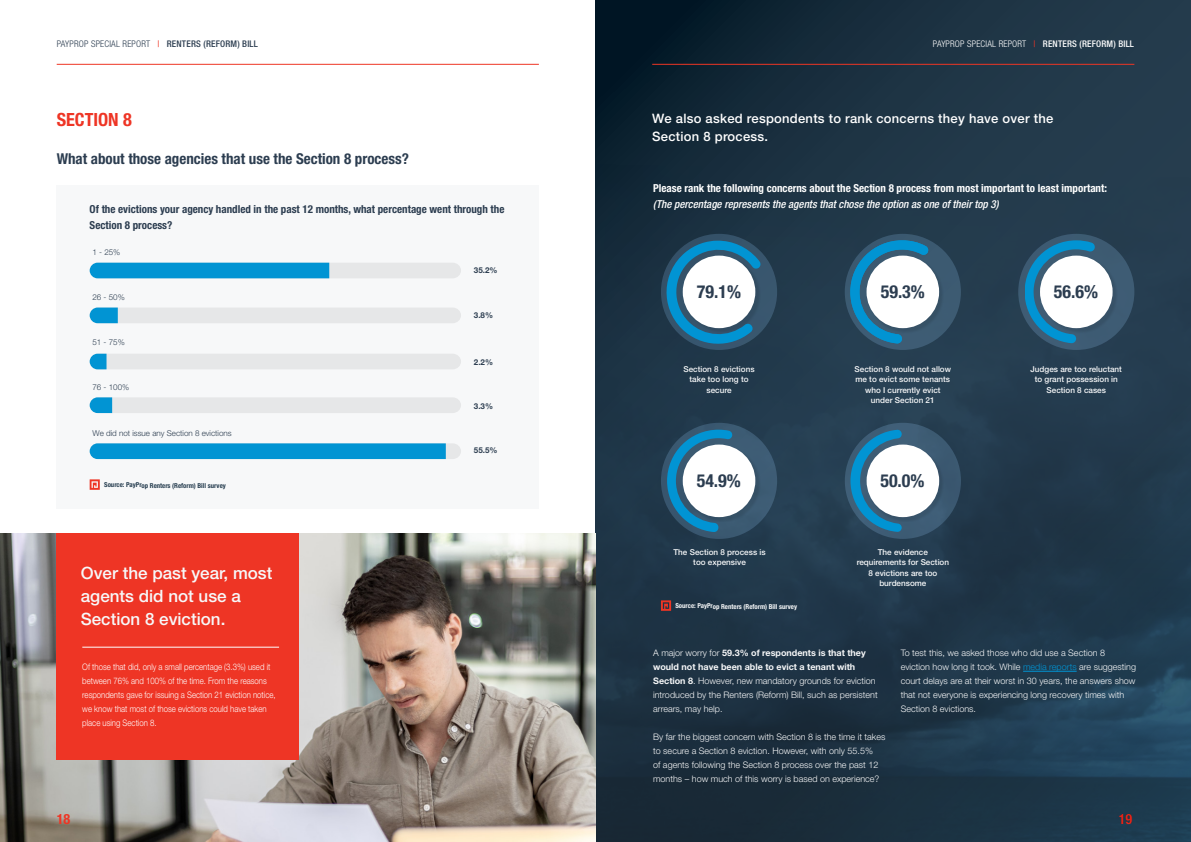
<style>
.page{position:relative;width:1191px;height:842px;background:#fff}
.page>*{position:absolute;margin:0;border:0;box-sizing:border-box;transform-origin:0 0}
.t1{font:700 condensed 18.2px "Helvetica Neue LT Std";color:#ee3525}
.t2{font:700 condensed 18px "Helvetica Neue LT Std";color:#2c3d50}
.t3{font:500 17px/23px "Helvetica Neue LT Pro";color:#f7f8f9}
.t4{font:700 condensed 15px "Helvetica Neue LT Std";color:#2c3d50}
.t5{font:700 condensed 14.1px "Helvetica Neue LT Std";color:#ee3524}
.t6{font:500 13px/18px "Helvetica Neue LT Pro";letter-spacing:.02em;color:#fff}
.t7{font:700 condensed 11px/16px "Helvetica Neue LT Std";color:#2c3d50}
.t8{font:700 condensed 11px "Helvetica Neue LT Std";color:#fff}
.t9{font:italic 500 condensed 11px "Helvetica Neue LT Std";color:#fff}
.t10{font:300 condensed 9.2px "Helvetica Neue LT Std";letter-spacing:.02em;color:#fff}
.t11{font:300 condensed 9.2px "Helvetica Neue LT Std";letter-spacing:.02em;color:#2c3d50}
.t12{font:300 9px/14px "Helvetica Neue LT Pro";color:#f7f8f9}
.t13{font:300 9px/14px "Helvetica Neue LT Pro";color:#fff;scale:.87 1}
.t14{font:500 8.1px/10.1px "Helvetica Neue LT Pro";color:#f7f8f9;text-align:center}
.t15{font:300 8px "Helvetica Neue LT Pro";color:#2c3d50}
.t16{font:700 8px "Helvetica Neue LT Pro";color:#2c3d50}
.t17{font:700 condensed 6.8px "Helvetica Neue LT Std";letter-spacing:-.005em;color:#f7f8f9}
.t18{font:700 condensed 6.8px "Helvetica Neue LT Std";letter-spacing:-.005em;color:#263d4f}
.s1{font-weight:400;color:#ee3524}
.s2{font-weight:500}
.s3{font-weight:700}
.s4{color:#0194d3}
</style>
<div class="page">
<hr style="left:57px;top:64px;width:482px;height:1px;background:#ee3524">
<img style="left:595px;top:0;width:596px;height:842px">
<img style="left:0;top:534px;width:595px;height:308px">
<div style="left:57px;top:186px;width:482px;height:323px;background:#f7f8f9"></div>
<svg style="left:661px;top:600px;width:10px;height:11px"></svg>
<div style="left:57px;top:534px;width:242px;height:226px;background:#ee3525"></div>
<hr style="left:1023px;top:671px;width:53px;height:1px;background:#0194d3">
<div style="left:661px;top:234px;width:116px;height:116px;background:#39566e;border-radius:50%"></div>
<svg style="left:660px;top:241px;width:101px;height:108px"></svg>
<div style="left:661px;top:423px;width:116px;height:116px;background:#3c5b73;border-radius:50%"></div>
<div style="left:683px;top:446px;width:78px;height:76px;background:#000;opacity:.11"></div>
<div style="left:682px;top:445px;width:73px;height:72px;background:#fff;border-radius:50%"></div>
<svg style="left:667px;top:430px;width:66px;height:102px"></svg>
<div style="left:844px;top:234px;width:117px;height:116px;background:#3c5a71;border-radius:50%"></div>
<div style="left:866px;top:256px;width:73px;height:72px;background:#fff;border-radius:50%"></div>
<svg style="left:850px;top:240px;width:79px;height:104px"></svg>
<div style="left:1018px;top:234px;width:116px;height:116px;background:#3e5c74;border-radius:50%"></div>
<div style="left:1041px;top:257px;width:77px;height:76px;background:#000;opacity:.11"></div>
<div style="left:1040px;top:256px;width:72px;height:72px;background:#fff;border-radius:50%"></div>
<svg style="left:1024px;top:240px;width:71px;height:103px"></svg>
<div style="left:845px;top:423px;width:116px;height:116px;background:#3d5b74;border-radius:50%"></div>
<div style="left:867px;top:446px;width:77px;height:76px;background:#000;opacity:.11"></div>
<div style="left:866px;top:445px;width:73px;height:72px;background:#fff;border-radius:50%"></div>
<svg style="left:850px;top:430px;width:51px;height:102px"></svg>
<hr style="left:82px;top:647px;width:197px;height:1px;background:#fff">
<svg style="left:90px;top:479px;width:10px;height:11px"></svg>
<svg style="left:90px;top:263px;width:371px;height:15px;background:#53b1da"></svg>
<svg style="left:90px;top:443px;width:371px;height:16px;background:#1099d4"></svg>
<svg style="left:90px;top:308px;width:371px;height:15px;background:#d5e1e6"></svg>
<div style="left:90px;top:354px;width:371px;height:15px;background:#e6e7e8"></div>
<div style="left:90px;top:397px;width:371px;height:16px;background:#e6e7e8"></div>
<p class="t11" style="left:57px;top:39px;width:203px">PAYPROP SPECIAL REPORT <span class="s1">|</span> <span class="s2">RENTERS (REFORM) BILL</span></p>
<h1 class="t1" style="left:57px;top:109px;width:77px">SECTION 8</h1>
<h3 class="t4" style="left:57px;top:149px;width:354px">What about those agencies that use the Section 8 process?</h3>
<p class="t7" style="left:90px;top:201px;width:416px">Of the evictions your agency handled in the past 12 months, what percentage went through the<br>Section 8 process?</p>
<p class="t15" style="left:92px;top:248px;width:29px">1 - 25%</p>
<p class="t15" style="left:92px;top:293px;width:34px">26 - 50%</p>
<p class="t15" style="left:92px;top:337px;width:34px">51 - 75%</p>
<p class="t15" style="left:92px;top:382px;width:38px">76 - 100%</p>
<p class="t15" style="left:92px;top:428px;width:141px">We did not issue any Section 8 evictions</p>
<p class="t18" style="left:104px;top:481px;width:123px">Source: PayProp Renters (Reform) Bill survey</p>
<h3 class="t3" style="left:81px;top:562px;width:193px">Over the past year, most agents did not use a<br>Section 8 eviction.</h3>
<p class="t13" style="left:82px;top:659px;width:224px">Of those that did, only a small percentage (3.3%) used it between 76% and 100% of the time. From the reasons respondents gave for issuing a Section 21 eviction notice, we know that most of those evictions could have taken place using Section 8.</p>
<h3 class="t5" style="left:57px;top:811px;width:15px">18</h3>
<p class="t16" style="left:474px;top:265px;width:25px">35.2%</p>
<p class="t16" style="left:474px;top:311px;width:21px">3.8%</p>
<p class="t16" style="left:474px;top:357px;width:21px">2.2%</p>
<p class="t16" style="left:474px;top:401px;width:21px">3.3%</p>
<p class="t16" style="left:474px;top:446px;width:25px">55.5%</p>
<p class="t10" style="left:932px;top:39px;width:203px">PAYPROP SPECIAL REPORT <span class="s1">|</span> <span class="s2">RENTERS (REFORM) BILL</span></p>
<h3 class="t6" style="left:652px;top:109px;width:402px">We also asked respondents to rank concerns they have over the<br>Section 8 process.</h3>
<p class="t8" style="left:653px;top:181px;width:455px">Please rank the following concerns about the Section 8 process from most important to least important:</p>
<p class="t9" style="left:653px;top:197px;width:347px">(The percentage represents the agents that chose the option as one of their top 3)</p>
<h2 class="t2" style="left:697px;top:281px;width:46px">79.1%</h2>
<h2 class="t2" style="left:880px;top:281px;width:46px">59.3%</h2>
<h2 class="t2" style="left:1054px;top:281px;width:46px">56.6%</h2>
<p class="t14" style="left:683px;top:364px;width:73px">Section 8 evictions take too long to secure</p>
<p class="t14" style="left:854px;top:364px;width:98px">Section 8 would not allow me to evict some tenants who I currently evict under Section 21</p>
<p class="t14" style="left:1030px;top:364px;width:93px">Judges are too reluctant to grant possession in<br>Section 8 cases</p>
<h2 class="t2" style="left:696px;top:470px;width:46px">54.9%</h2>
<h2 class="t2" style="left:880px;top:470px;width:46px">50.0%</h2>
<p class="t14" style="left:673px;top:547px;width:94px">The Section 8 process is too expensive</p>
<p class="t14" style="left:856px;top:547px;width:94px">The evidence requirements for Section<br>8 evictions are too burdensome</p>
<p class="t17" style="left:675px;top:602px;width:123px">Source: PayProp Renters (Reform) Bill survey</p>
<p class="t12" style="left:653px;top:646px;width:226px">A major worry for <span class="s3">59.3% of respondents is that they would not have been able to evict a tenant with Section 8</span>. However, new mandatory grounds for eviction introduced by the Renters (Reform) Bill, such as persistent arrears, may help.</p>
<p class="t12" style="left:653px;top:730px;width:234px">By far the biggest concern with Section 8 is the time it takes to secure a Section 8 eviction. However, with only 55.5%<br>of agents following the Section 8 process over the past 12 months – how much of this worry is based on experience?</p>
<p class="t12" style="left:900px;top:646px;width:237px">To test this, we asked those who did use a Section 8 eviction how long it took. While <span class="s4">media reports</span> are suggesting court delays are at their worst in 30 years, the answers show that not everyone is experiencing long recovery times with Section 8 evictions.</p>
<h3 class="t5" style="left:1118px;top:811px;width:15px">19</h3>
</div>
